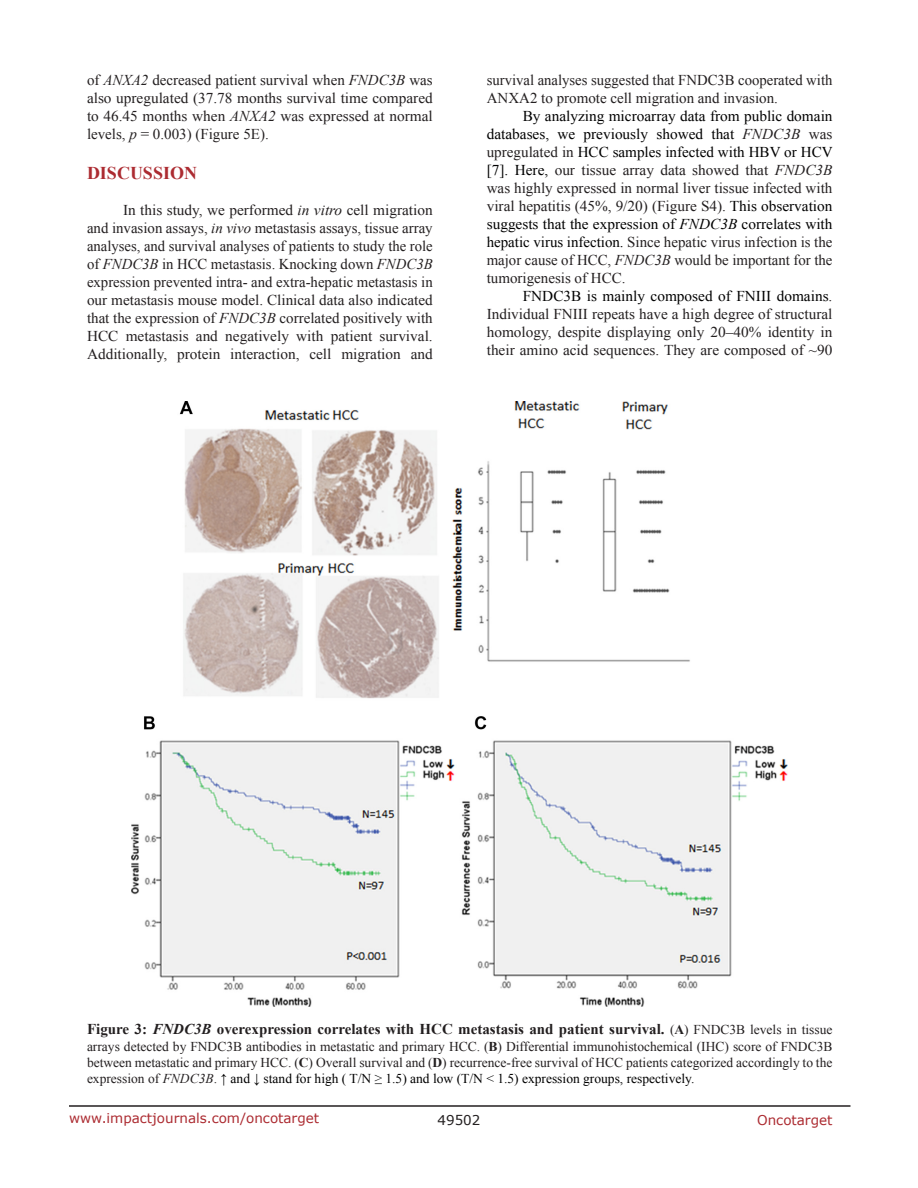
<style>
.page{position:relative;width:918px;height:1188px;background:#fff}
.page>*{position:absolute;margin:0;border:0;box-sizing:border-box;transform-origin:0 0}
.t1{font:700 18px "Times New Roman";color:#ac2b31}
.t2{font:15px/18px "Times New Roman";color:#231f20;text-align:justify}
.t3{font:700 15px "Times New Roman";color:#231f20}
.t4{font:13.5px/16.2px "Times New Roman";color:#231f20;text-align:justify}
.t5{font:13.5px "Verdana";color:#ac2b31}
.t6{font:13.5px "Verdana";color:#231f20}
.s1{font-style:italic}
.s2{color:#000}
.s3{font-style:italic;color:#000}
.s4{font-weight:400;font-size:13.5px}
.s5{font-size:13.5px}
.s6{font-weight:700}
</style>
<div class="page">
<hr style="left:69px;top:1105px;width:781px;height:2px;background:#231f20">
<img style="left:132px;top:401px;width:656px;height:605px">
<p class="t2" style="left:87px;top:71px;width:347px">of <span class="s1">ANXA2</span> decreased patient survival when <span class="s1">FNDC3B</span> was also upregulated (37.78 months survival time compared to 46.45 months when <span class="s1">ANXA2</span> was expressed at normal levels, <span class="s1">p</span> = 0.003) (Figure 5E).</p>
<p class="t1" style="left:87px;top:161px;width:112px">DISCUSSION</p>
<p class="t2" style="left:87px;top:201px;width:347px;text-indent:36px">In this study, we performed <span class="s1">in vitro</span> cell migration and invasion assays, <span class="s1">in vivo</span> metastasis assays, tissue array analyses, and survival analyses of patients to study the role of <span class="s1">FNDC3B</span> in HCC metastasis. Knocking down <span class="s1">FNDC3B </span>expression prevented intra- and extra-hepatic metastasis in our metastasis mouse model. Clinical data also indicated that the expression of <span class="s1">FNDC3B</span> correlated positively with HCC metastasis and negatively with patient survival.<br>Additionally, protein interaction, cell migration and</p>
<p class="t2" style="left:487px;top:71px;width:347px">survival analyses suggested that FNDC3B cooperated with<br>ANXA2 to promote cell migration and invasion.</p>
<p class="t2" style="left:487px;top:107px;width:347px;text-indent:36px"><span class="s2">By analyzing microarray data from public domain databases, we previously showed that</span> <span class="s1">FNDC3B</span> was upregulated in <span class="s2">HCC samples infected with HBV or HCV [7]. Here,</span> our tissue array data showed that <span class="s1">FNDC3B </span>was highly expressed in normal liver tissue infected with viral hepatitis (45%, 9/20) (Figure S4). <span class="s2">This observation suggests that the expression of</span> <span class="s3">FNDC3B</span> <span class="s2">correlates with hepatic virus infection.</span> Since hepatic virus infection is the major cause of HCC, <span class="s1">FNDC3B</span> would be important for the tumorigenesis of HCC.</p>
<p class="t2" style="left:487px;top:287px;width:347px;text-indent:36px"><span class="s2">FNDC3B is mainly composed of FNIII domains</span>.<br>Individual FNIII repeats have a high degree of structural homology, despite displaying only 20–40% identity in their amino acid sequences. They are composed of ~90</p>
<p class="t3" style="left:87px;top:1019px;width:747px">Figure 3: <span class="s1">FNDC3B</span> overexpression correlates with HCC metastasis and patient survival. <span class="s4">(</span><span class="s5">A</span><span class="s4">) FNDC3B levels in tissue</span></p>
<p class="t4" style="left:87px;top:1038px;width:747px">arrays detected by FNDC3B antibodies in metastatic and primary HCC. (<span class="s6">B</span>) Differential immunohistochemical (IHC) score of FNDC3B between metastatic and primary HCC. (<span class="s6">C</span>) Overall survival and (<span class="s6">D</span>) recurrence-free survival of HCC patients categorized accordingly to the expression of <span class="s1">FNDC3B</span>. <span class="s2">↑ and ↓ stand for high ( T/N ≥ 1.5) and low (T/N &lt; 1.5) expression groups, respectively.</span></p>
<p class="t5" style="left:69px;top:1109px;width:252px">www.impactjournals.com/oncotarget</p>
<p class="t6" style="left:438px;top:1111px;width:44px">49502</p>
<p class="t5" style="left:757px;top:1111px;width:77px">Oncotarget</p>
</div>
